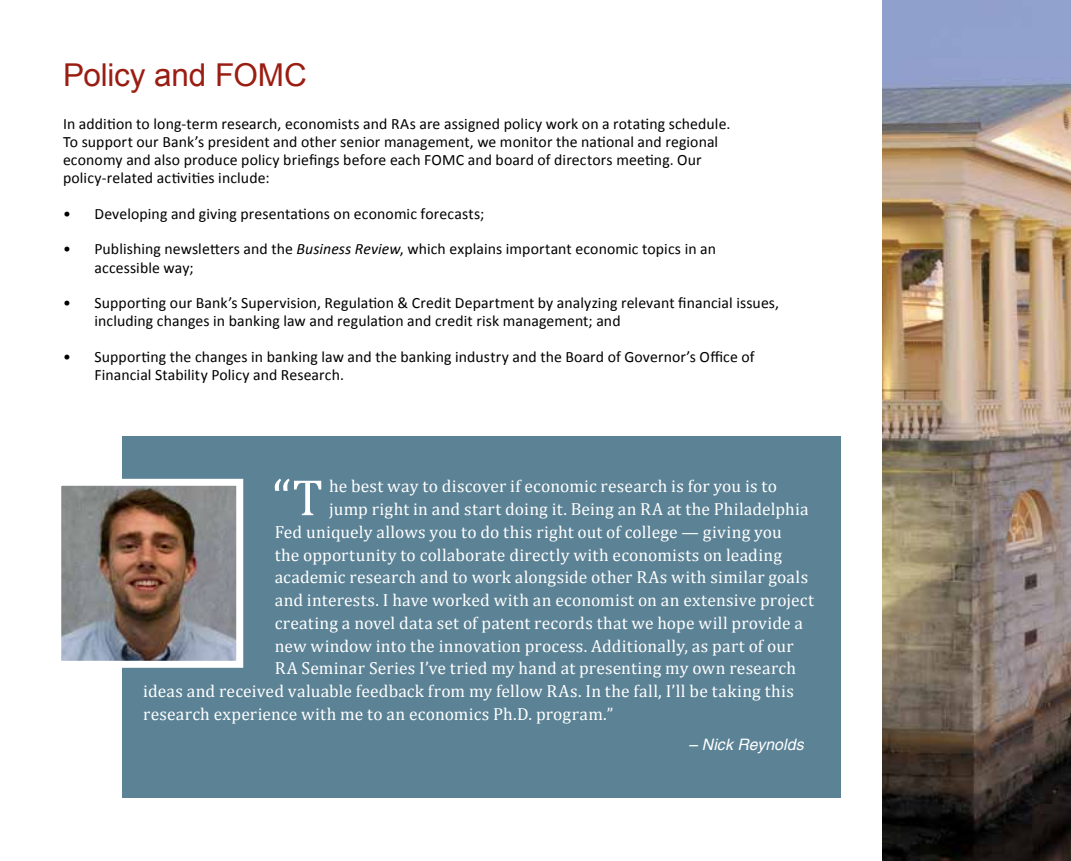
<style>
.page{position:relative;width:1071px;height:861px;background:#fff}
.page>*{position:absolute;margin:0;border:0;box-sizing:border-box;transform-origin:0 0}
.t1{font:51.62px "Cambria";color:#fff}
.t2{font:31.5px "Arial";letter-spacing:-.005em;color:#9a1d12}
.t3{font:17.5px "Cambria";letter-spacing:.01em;color:#fff}
.t4{font:15.75px/18px "Calibri";letter-spacing:.005em;color:#000}
.t5{font:italic 15.75px "Helvetica";letter-spacing:.01em;color:#fff}
.s1{font-style:italic}
</style>
<div class="page">
<img style="left:882px;top:0;width:189px;height:861px">
<div style="left:122px;top:437px;width:718px;height:361px;background:#5b8295"></div>
<img style="left:62px;top:487px;width:173px;height:173px">
<div style="left:54px;top:479px;width:189px;height:189px;border:7px solid #fff"></div>
<h2 class="t2" style="left:63px;top:55px;width:246px">Policy and FOMC</h2>
<p class="t4" style="left:63px;top:115px;width:669px">In addition to long-term research, economists and RAs are assigned policy work on a rotating schedule.<br>To support our Bank’s president and other senior management, we monitor the national and regional economy and also produce policy briefings before each FOMC and board of directors meeting. Our policy-related activities include:</p>
<p class="t4" style="left:63px;top:205px;width:423px">• Developing and giving presentations on economic forecasts;</p>
<p class="t4" style="left:94px;top:240px;width:623px;text-indent:-32px">• Publishing newsletters and the <span class="s1">Business Review</span>, which explains important economic topics in an accessible way;</p>
<p class="t4" style="left:94px;top:294px;width:686px;text-indent:-32px">• Supporting our Bank’s Supervision, Regulation &amp; Credit Department by analyzing relevant financial issues, including changes in banking law and regulation and credit risk management; and</p>
<p class="t4" style="left:94px;top:348px;width:662px;text-indent:-32px">• Supporting the changes in banking law and the banking industry and the Board of Governor’s Office of<br>Financial Stability Policy and Research.</p>
<h1 class="t1" style="left:272px;top:467px;width:52px">“T</h1>
<p class="t3" style="left:329px;top:476px;width:450px">he best way to discover if economic research is for you is to</p>
<p class="t3" style="left:329px;top:499px;width:481px">jump right in and start doing it. Being an RA at the Philadelphia</p>
<p class="t3" style="left:275px;top:522px;width:509px">Fed uniquely allows you to do this right out of college — giving you</p>
<p class="t3" style="left:275px;top:544px;width:509px">the opportunity to collaborate directly with economists on leading</p>
<p class="t3" style="left:275px;top:567px;width:535px">academic research and to work alongside other RAs with similar goals</p>
<p class="t3" style="left:275px;top:590px;width:541px">and interests. I have worked with an economist on an extensive project</p>
<p class="t3" style="left:275px;top:613px;width:530px">creating a novel data set of patent records that we hope will provide a</p>
<p class="t3" style="left:275px;top:635px;width:520px">new window into the innovation process. Additionally, as part of our</p>
<p class="t3" style="left:275px;top:658px;width:523px">RA Seminar Series I’ve tried my hand at presenting my own research</p>
<p class="t3" style="left:143px;top:681px;width:652px">ideas and received valuable feedback from my fellow RAs. In the fall, I’ll be taking this</p>
<p class="t3" style="left:143px;top:704px;width:472px">research experience with me to an economics Ph.D. program.”</p>
<p class="t5" style="left:689px;top:735px;width:117px">– Nick Reynolds</p>
</div>
